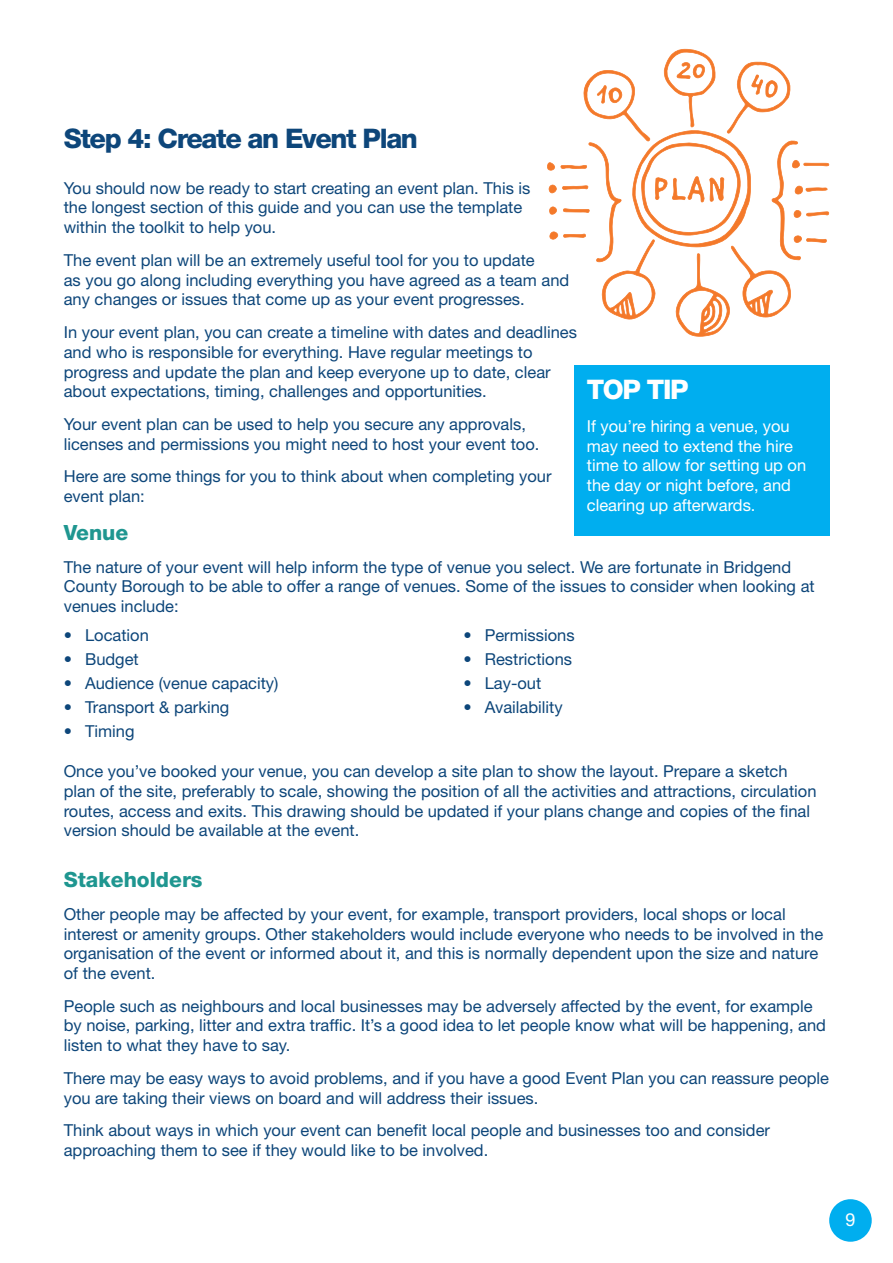
<style>
.page{position:relative;width:893px;height:1263px;background:#fff}
.page>*{position:absolute;margin:0;border:0;box-sizing:border-box;transform-origin:0 0}
.t1{font:800 27px "Helvetica Neue";letter-spacing:-.05em;color:#0d467a}
.t2{font:800 27px "Helvetica Neue";letter-spacing:-.05em;color:#fff}
.t3{font:800 21px "Helvetica Neue";color:#1f9690}
.t4{font:18px "Helvetica Neue";color:#fff}
.t5{font:16.5px/19.8px "Helvetica Neue";color:#0d467a}
.t6{font:16.5px/19.8px "Helvetica Neue";color:#fff}
</style>
<div class="page">
<div style="left:829px;top:1199px;width:43px;height:43px;background:#00aeef;border-radius:50%"></div>
<div style="left:574px;top:366px;width:255px;height:170px;background:#00aeef"></div>
<svg style="left:547px;top:49px;width:282px;height:288px"></svg>
<p class="t1" style="left:64px;top:123px;width:356px">Step 4: Create an Event Plan</p>
<p class="t5" style="left:64px;top:178px;width:468px">You should now be ready to start creating an event plan. This is the longest section of this guide and you can use the template within the toolkit to help you.</p>
<p class="t5" style="left:64px;top:250px;width:507px">The event plan will be an extremely useful tool for you to update<br>as you go along including everything you have agreed as a team and any changes or issues that come up as your event progresses.</p>
<p class="t5" style="left:64px;top:322px;width:515px">In your event plan, you can create a timeline with dates and deadlines and who is responsible for everything. Have regular meetings to progress and update the plan and keep everyone up to date, clear about expectations, timing, challenges and opportunities.</p>
<p class="t5" style="left:64px;top:414px;width:477px">Your event plan can be used to help you secure any approvals, licenses and permissions you might need to host your event too.</p>
<p class="t5" style="left:64px;top:466px;width:489px">Here are some things for you to think about when completing your event plan:</p>
<p class="t3" style="left:64px;top:520px;width:66px">Venue</p>
<p class="t5" style="left:64px;top:557px;width:752px">The nature of your event will help inform the type of venue you select. We are fortunate in Bridgend<br>County Borough to be able to offer a range of venues. Some of the issues to consider when looking at venues include:</p>
<p class="t5" style="left:64px;top:625px;width:87px">• Location</p>
<p class="t5" style="left:64px;top:649px;width:77px">• Budget</p>
<p class="t5" style="left:64px;top:673px;width:216px">• Audience (venue capacity)</p>
<p class="t5" style="left:64px;top:697px;width:167px">• Transport &amp; parking</p>
<p class="t5" style="left:64px;top:721px;width:72px">• Timing</p>
<p class="t2" style="left:587px;top:373px;width:103px">TOP TIP</p>
<p class="t6" style="left:587px;top:416px;width:221px">If you’re hiring a venue, you may need to extend the hire time to allow for setting up on the day or night before, and clearing up afterwards.</p>
<p class="t5" style="left:463px;top:625px;width:113px">• Permissions</p>
<p class="t5" style="left:463px;top:649px;width:110px">• Restrictions</p>
<p class="t5" style="left:463px;top:673px;width:79px">• Lay-out</p>
<p class="t5" style="left:463px;top:697px;width:101px">• Availability</p>
<p class="t5" style="left:64px;top:761px;width:754px">Once you’ve booked your venue, you can develop a site plan to show the layout. Prepare a sketch plan of the site, preferably to scale, showing the position of all the activities and attractions, circulation routes, access and exits. This drawing should be updated if your plans change and copies of the final version should be available at the event.</p>
<p class="t3" style="left:64px;top:867px;width:140px">Stakeholders</p>
<p class="t5" style="left:64px;top:904px;width:761px">Other people may be affected by your event, for example, transport providers, local shops or local interest or amenity groups. Other stakeholders would include everyone who needs to be involved in the organisation of the event or informed about it, and this is normally dependent upon the size and nature of the event.</p>
<p class="t5" style="left:64px;top:996px;width:764px">People such as neighbours and local businesses may be adversely affected by the event, for example by noise, parking, litter and extra traffic. It’s a good idea to let people know what will be happening, and listen to what they have to say.</p>
<p class="t5" style="left:64px;top:1068px;width:767px">There may be easy ways to avoid problems, and if you have a good Event Plan you can reassure people you are taking their views on board and will address their issues.</p>
<p class="t5" style="left:64px;top:1120px;width:708px">Think about ways in which your event can benefit local people and businesses too and consider approaching them to see if they would like to be involved.</p>
<p class="t4" style="left:845px;top:1209px;width:12px">9</p>
</div>
